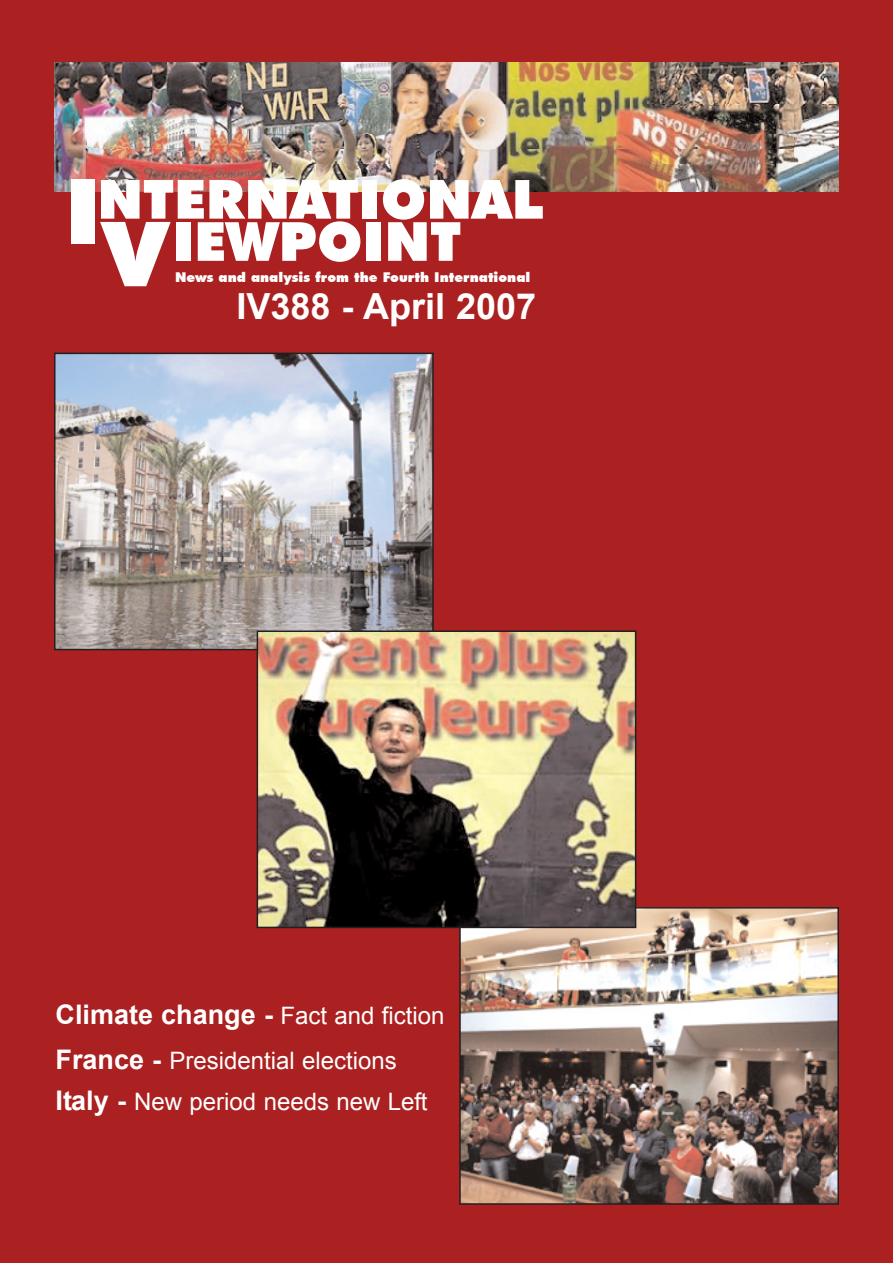
<style>
.page{position:relative;width:893px;height:1263px;background:#fff}
.page>*{position:absolute;margin:0;border:0;box-sizing:border-box;transform-origin:0 0}
.t1{font:900 54px/42.2px "Futura BT";color:#fff}
.t2{font:700 36px "Arial";color:#fff}
.t3{font:700 27px "Arial";color:#fff}
.t4{font:24px/41px "Arial";color:#fff}
.t5{font:900 13.5px "Futura BT";color:#fff}
.s1{font-size:90px}
.s2{font-weight:400;font-size:24px}
.s3{font-weight:700;font-size:27px}
</style>
<div class="page">
<div style="left:0;top:1px;width:893px;height:1262px;background:#ab2020"></div>
<img style="left:54px;top:63px;width:785px;height:128px">
<img style="left:57px;top:356px;width:374px;height:291px">
<div style="left:54px;top:353px;width:380px;height:297px;border:2px solid #231f20"></div>
<img style="left:462px;top:910px;width:374px;height:292px">
<div style="left:459px;top:907px;width:380px;height:298px;border:2px solid #231f20"></div>
<img style="left:260px;top:633px;width:373px;height:292px">
<div style="left:257px;top:630px;width:379px;height:298px;border:2px solid #231f20"></div>
<h1 class="t1" style="left:103px;top:178px;width:442px;text-indent:-39px"><span class="s1">I</span>NTERNATIONAL<br><span class="s1">V</span>IEWPOINT</h1>
<p class="t5" style="left:175px;top:269px;width:357px">News and analysis from the Fourth International</p>
<h2 class="t2" style="left:236px;top:286px;width:301px">IV388 - April 2007</h2>
<p class="t3" style="left:56px;top:999px;width:390px">Climate change - <span class="s2">Fact and fiction</span></p>
<p class="t4" style="left:56px;top:1040px;width:373px"><span class="s3">France -</span> Presidential elections<br><span class="s3">Italy -</span> New period needs new Left</p>
</div>
